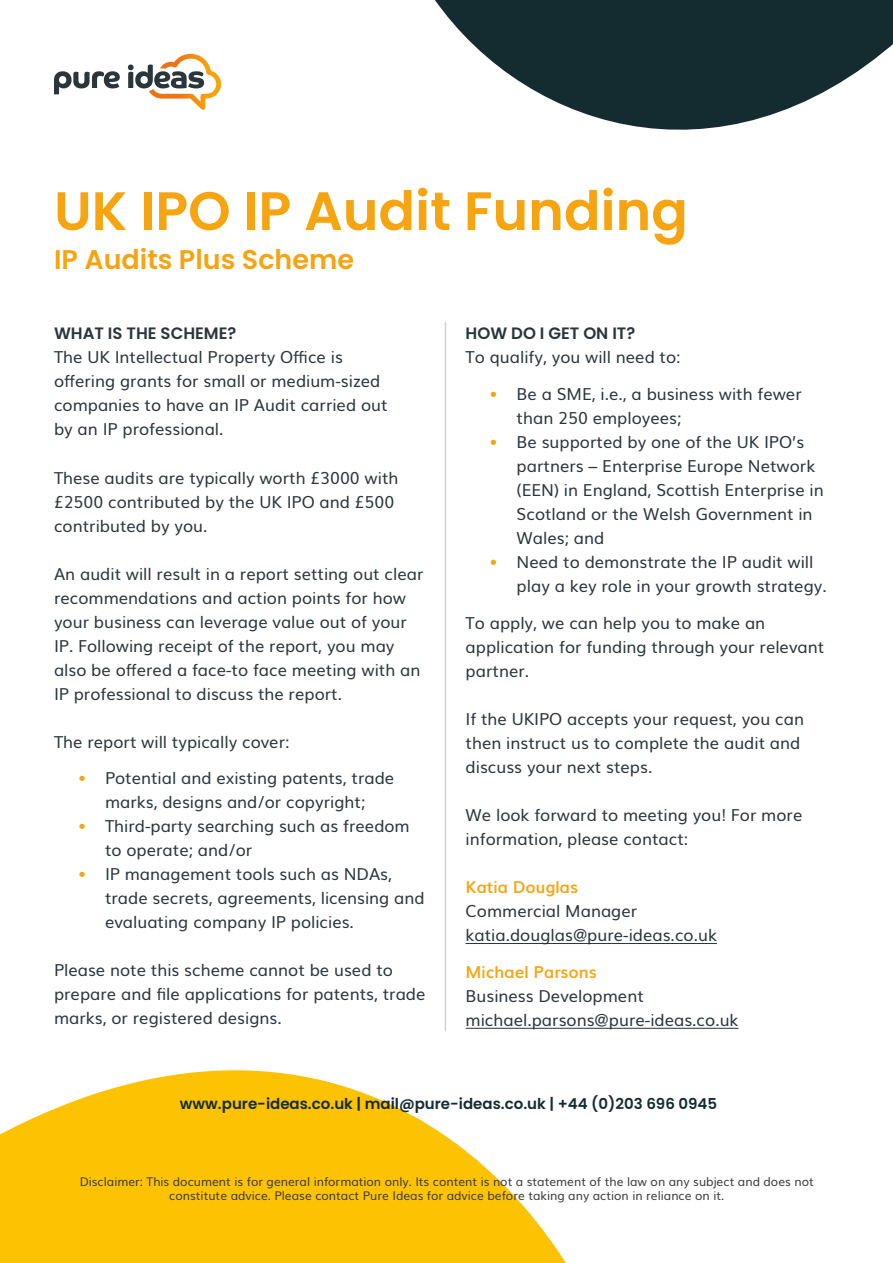
<style>
.page{position:relative;width:893px;height:1263px;background:#fff}
.page>*{position:absolute;margin:0;border:0;box-sizing:border-box;transform-origin:0 0}
.t1{font:600 54px "Poppins";color:#f6a410}
.t2{font:600 27px "Poppins";color:#f6a410}
.t3{font:16.5px/24px "Muli";color:#29363b}
.t4{font:600 16.5px "Poppins";color:#29363b}
.t5{font:700 16.5px "Muli";color:#f7a512}
.t6{font:600 15px "Poppins";color:#142c30}
.t7{font:12px/14.4px "Muli";color:#3c3c3b;text-align:center}
.s1{color:#f6a410}
</style>
<div class="page">
<svg style="left:0;top:949px;width:707px;height:314px"></svg>
<svg style="left:435px;top:0;width:458px;height:130px;fill:#142c30"></svg>
<hr style="left:466px;top:943px;width:251px;height:1px;background:#29363b">
<hr style="left:466px;top:1028px;width:273px;height:1px;background:#29363b">
<svg style="left:54px;top:71px;width:66px;height:23px"></svg>
<svg style="left:128px;top:54px;width:94px;height:56px"></svg>
<hr style="left:445px;top:322px;width:1px;height:709px;background:#d2d2d1">
<h1 class="t1" style="left:54px;top:180px;width:635px">UK IPO IP Audit Funding</h1>
<h2 class="t2" style="left:54px;top:244px;width:302px">IP Audits Plus Scheme</h2>
<p class="t4" style="left:54px;top:324px;width:184px">WHAT IS THE SCHEME?</p>
<p class="t3" style="left:54px;top:344px;width:335px">The UK Intellectual Property Office is offering grants for small or medium-sized companies to have an IP Audit carried out by an IP professional.</p>
<p class="t3" style="left:54px;top:464px;width:346px">These audits are typically worth £3000 with £2500 contributed by the UK IPO and £500 contributed by you.</p>
<p class="t3" style="left:54px;top:560px;width:371px">An audit will result in a report setting out clear recommendations and action points for how your business can leverage value out of your IP. Following receipt of the report, you may also be offered a face-to face meeting with an IP professional to discuss the report.</p>
<p class="t3" style="left:54px;top:728px;width:237px">The report will typically cover:</p>
<p class="t3" style="left:78px;top:765px;width:318px;text-align:center"><span class="s1">•</span> Potential and existing patents, trade marks, designs and/or copyright;</p>
<p class="t3" style="left:105px;top:813px;width:306px;text-indent:-27px"><span class="s1">•</span> Third-party searching such as freedom to operate; and/or</p>
<p class="t3" style="left:105px;top:861px;width:321px;text-indent:-27px"><span class="s1">•</span> IP management tools such as NDAs, trade secrets, agreements, licensing and evaluating company IP policies.</p>
<p class="t3" style="left:54px;top:957px;width:373px">Please note this scheme cannot be used to prepare and file applications for patents, trade marks, or registered designs.</p>
<p class="t4" style="left:466px;top:324px;width:171px">HOW DO I GET ON IT?</p>
<p class="t3" style="left:466px;top:344px;width:216px">To qualify, you will need to:</p>
<p class="t3" style="left:517px;top:381px;width:287px;text-indent:-27px"><span class="s1">•</span> Be a SME, i.e., a business with fewer than 250 employees;</p>
<p class="t3" style="left:517px;top:429px;width:309px;text-indent:-27px"><span class="s1">•</span> Be supported by one of the UK IPO’s partners – Enterprise Europe Network (EEN) in England, Scottish Enterprise in<br>Scotland or the Welsh Government in<br>Wales; and</p>
<p class="t3" style="left:517px;top:549px;width:312px;text-indent:-27px"><span class="s1">•</span> Need to demonstrate the IP audit will play a key role in your growth strategy.</p>
<p class="t3" style="left:466px;top:610px;width:360px">To apply, we can help you to make an application for funding through your relevant partner.</p>
<p class="t3" style="left:466px;top:706px;width:340px">If the UKIPO accepts your request, you can then instruct us to complete the audit and discuss your next steps.</p>
<p class="t3" style="left:466px;top:802px;width:338px">We look forward to meeting you! For more information, please contact:</p>
<p class="t5" style="left:466px;top:874px;width:114px">Katia Douglas</p>
<p class="t3" style="left:466px;top:898px;width:253px">Commercial Manager katia.douglas@pure-ideas.co.uk</p>
<p class="t5" style="left:466px;top:959px;width:133px">Michael Parsons</p>
<p class="t3" style="left:466px;top:983px;width:274px">Business Development michael.parsons@pure-ideas.co.uk</p>
<p class="t6" style="left:180px;top:1095px;width:539px">www.pure-ideas.co.uk | mail@pure-ideas.co.uk | +44 (0)203 696 0945</p>
<p class="t7" style="left:80px;top:1173px;width:735px">Disclaimer: This document is for general information only. Its content is not a statement of the law on any subject and does not constitute advice. Please contact Pure Ideas for advice before taking any action in reliance on it.</p>
</div>
